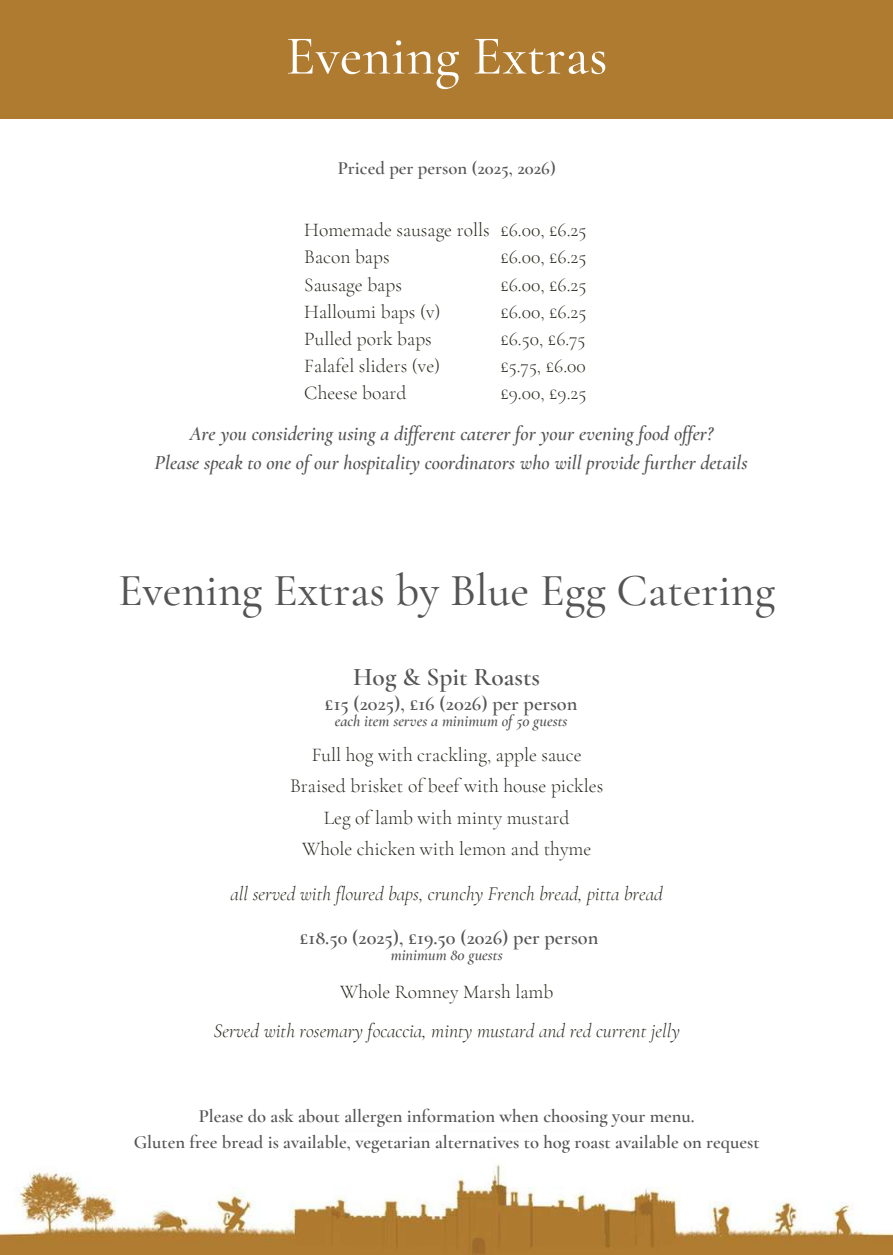
<style>
.page{position:relative;width:893px;height:1255px;background:#fff}
.page>*{position:absolute;margin:0;border:0;box-sizing:border-box;transform-origin:0 0}
.t1{font:500 55.35px "Cormorant Garamond";color:#fff}
.t2{font:500 45.9px "Cormorant Garamond";color:#545454}
.t3{font:600 25.5px "Cormorant Garamond";color:#545454}
.t4{font:600 20.4px "Cormorant Garamond";color:#545454}
.t5{font:italic 600 20.1px/29.2px "Cormorant Garamond";color:#545454;text-align:center}
.t6{font:300 19.5px/27px "Cormorant Garamond";color:#28271e}
.t7{font:italic 300 19.5px "Cormorant Garamond";color:#28271e}
.t8{font:600 18.6px/25.8px "Cormorant Garamond";color:#545454;text-align:center}
.t9{font:italic 600 16.05px "Cormorant Garamond";color:#545454}
</style>
<div class="page">
<img style="left:0;top:1164px;width:892px;height:90px">
<div style="left:0;top:0;width:892px;height:118px;background:#af7b31"></div>
<h1 class="t1" style="left:286px;top:22px;width:323px">Evening Extras</h1>
<p class="t8" style="left:337px;top:155px;width:219px">Priced per person (2025, 2026)</p>
<p class="t6" style="left:304px;top:217px;width:187px">Homemade sausage rolls<br>Bacon baps<br>Sausage baps<br>Halloumi baps (v)<br>Pulled pork baps<br>Falafel sliders (ve)<br>Cheese board</p>
<p class="t6" style="left:500px;top:217px;width:87px;text-align:justify">£6.00, £6.25 £6.00, £6.25 £6.00, £6.25 £6.00, £6.25 £6.50, £6.75 £5.75, £6.00 £9.00, £9.25</p>
<p class="t5" style="left:155px;top:419px;width:594px">Are you considering using a different caterer for your evening food offer?<br>Please speak to one of our hospitality coordinators who will provide further details</p>
<h2 class="t2" style="left:118px;top:563px;width:658px">Evening Extras by Blue Egg Catering</h2>
<h3 class="t3" style="left:353px;top:661px;width:188px">Hog &amp; Spit Roasts</h3>
<p class="t4" style="left:325px;top:691px;width:254px">£15 (2025), £16 (2026) per person</p>
<p class="t9" style="left:335px;top:711px;width:234px">each item serves a minimum of 50 guests</p>
<p class="t6" style="left:290px;top:739px;width:315px;line-height:31.2px;text-align:center">Full hog with crackling, apple sauce Braised brisket of beef with house pickles Leg of lamb with minty mustard<br>Whole chicken with lemon and thyme</p>
<p class="t7" style="left:230px;top:881px;width:434px">all served with floured baps, crunchy French bread, pitta bread</p>
<p class="t4" style="left:300px;top:925px;width:300px">£18.50 (2025), £19.50 (2026) per person</p>
<p class="t9" style="left:390px;top:945px;width:113px">minimum 80 guests</p>
<p class="t6" style="left:340px;top:978px;width:215px">Whole Romney Marsh lamb</p>
<p class="t7" style="left:213px;top:1018px;width:468px">Served with rosemary focaccia, minty mustard and red current jelly</p>
<p class="t8" style="left:134px;top:1102px;width:627px">Please do ask about allergen information when choosing your menu.<br>Gluten free bread is available, vegetarian alternatives to hog roast available on request</p>
</div>
